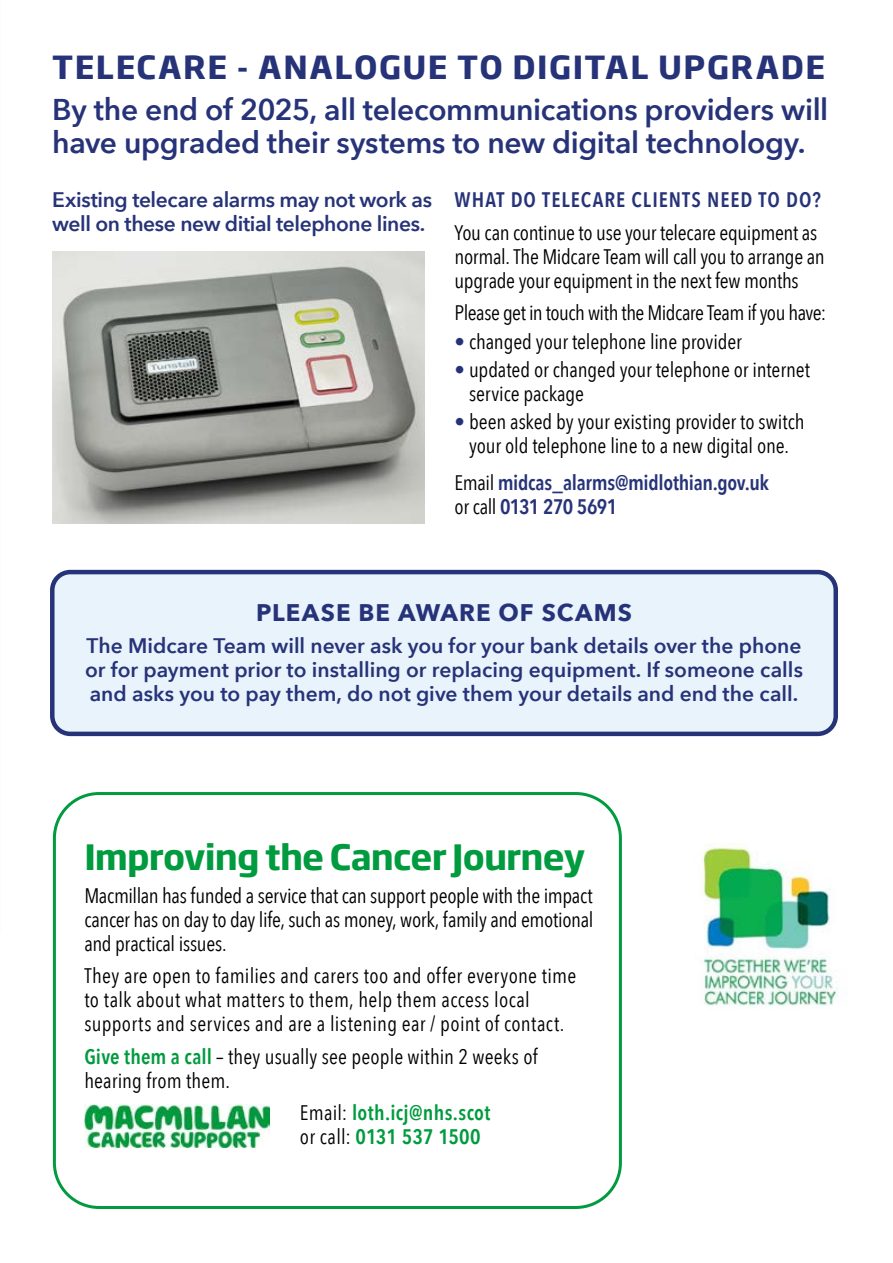
<style>
.page{position:relative;width:893px;height:1263px;background:#fff}
.page>*{position:absolute;margin:0;border:0;box-sizing:border-box;transform-origin:0 0}
.t1{font:700 34.5px "Soho Gothic Pro";letter-spacing:-.025em;color:#009b3e}
.t2{font:700 31.5px "Soho Gothic Pro";letter-spacing:.045em;color:#273378}
.t3{font:600 30px/33px "Avenir Next";letter-spacing:-.01em;color:#273378}
.t4{font:700 24px "Avenir Next";letter-spacing:.04em;color:#273378}
.t5{font:21px/24px "Avenir Next Condensed";letter-spacing:-.005em;color:#000}
.t6{font:600 21px/24px "Avenir Next";letter-spacing:-.015em;color:#273378}
.t7{font:21px/24px "Avenir Next Condensed";letter-spacing:.015em;color:#000}
.t8{font:600 21px/24px "Avenir Next Condensed";letter-spacing:-.01em;color:#273378}
.t9{font:21px "Avenir Next Condensed";letter-spacing:-.025em;color:#000}
.t10{font:600 21px/24px "Avenir Next Condensed";letter-spacing:.015em;color:#009b3e}
.t11{font:600 21px "Avenir Next Condensed";letter-spacing:.05em;color:#273378}
.s1{color:#273378}
.s2{font-weight:400;color:#000}
.s3{font-weight:600;color:#009b3e}
</style>
<div class="page">
<div style="left:52px;top:572px;width:784px;height:162px;background:#e9f3fc;border-radius:18px"></div>
<div style="left:50px;top:570px;width:788px;height:166px;border:4px solid #273378;border-radius:18px"></div>
<div style="left:53px;top:792px;width:569px;height:417px;border:3px solid #009b3e;border-radius:45px"></div>
<img style="left:703px;top:843px;width:135px;height:163px">
<img style="left:84px;top:1105px;width:185px;height:43px">
<img style="left:52px;top:251px;width:372px;height:272px">
<h2 class="t2" style="left:52px;top:42px;width:774px">TELECARE - ANALOGUE TO DIGITAL UPGRADE</h2>
<h3 class="t3" style="left:52px;top:93px;width:777px">By the end of 2025, all telecommunications providers will have upgraded their systems to new digital technology.</h3>
<p class="t6" style="left:52px;top:187px;width:381px">Existing telecare alarms may not work as well on these new ditial telephone lines.</p>
<p class="t11" style="left:455px;top:182px;width:368px">WHAT DO TELECARE CLIENTS NEED TO DO?</p>
<p class="t5" style="left:455px;top:219px;width:371px">You can continue to use your telecare equipment as normal. The Midcare Team will call you to arrange an upgrade your equipment in the next few months</p>
<p class="t9" style="left:455px;top:295px;width:373px">Please get in touch with the Midcare Team if you have:</p>
<p class="t5" style="left:455px;top:328px;width:289px"><span class="s1">•</span> changed your telephone line provider</p>
<p class="t5" style="left:469px;top:356px;width:343px;text-indent:-14px"><span class="s1">•</span> updated or changed your telephone or internet service package</p>
<p class="t5" style="left:455px;top:409px;width:352px;text-align:center"><span class="s1">•</span> been asked by your existing provider to switch your old telephone line to a new digital one.</p>
<p class="t8" style="left:455px;top:470px;width:316px"><span class="s2">Email</span> midcas_alarms@midlothian.gov.uk <span class="s2">or call</span> 0131 270 5691</p>
<p class="t4" style="left:256px;top:591px;width:377px">PLEASE BE AWARE OF SCAMS</p>
<p class="t6" style="left:85px;top:633px;width:719px;text-align:justify">The Midcare Team will never ask you for your bank details over the phone or for payment prior to installing or replacing equipment. If someone calls and asks you to pay them, do not give them your details and end the call.</p>
<h1 class="t1" style="left:84px;top:830px;width:502px">Improving the Cancer Journey</h1>
<p class="t5" style="left:84px;top:882px;width:510px;text-align:justify">Macmillan has funded a service that can support people with the impact cancer has on day to day life, such as money, work, family and emotional and practical issues.</p>
<p class="t7" style="left:84px;top:963px;width:494px">They are open to families and carers too and offer everyone time to talk about what matters to them, help them access local supports and services and are a listening ear / point of contact.</p>
<p class="t5" style="left:84px;top:1043px;width:455px"><span class="s3">Give them a call</span> – they usually see people within 2 weeks of hearing from them.</p>
<p class="t10" style="left:300px;top:1100px;width:192px"><span class="s2">Email:</span> loth.icj@nhs.scot <span class="s2">or call:</span> 0131 537 1500</p>
</div>
